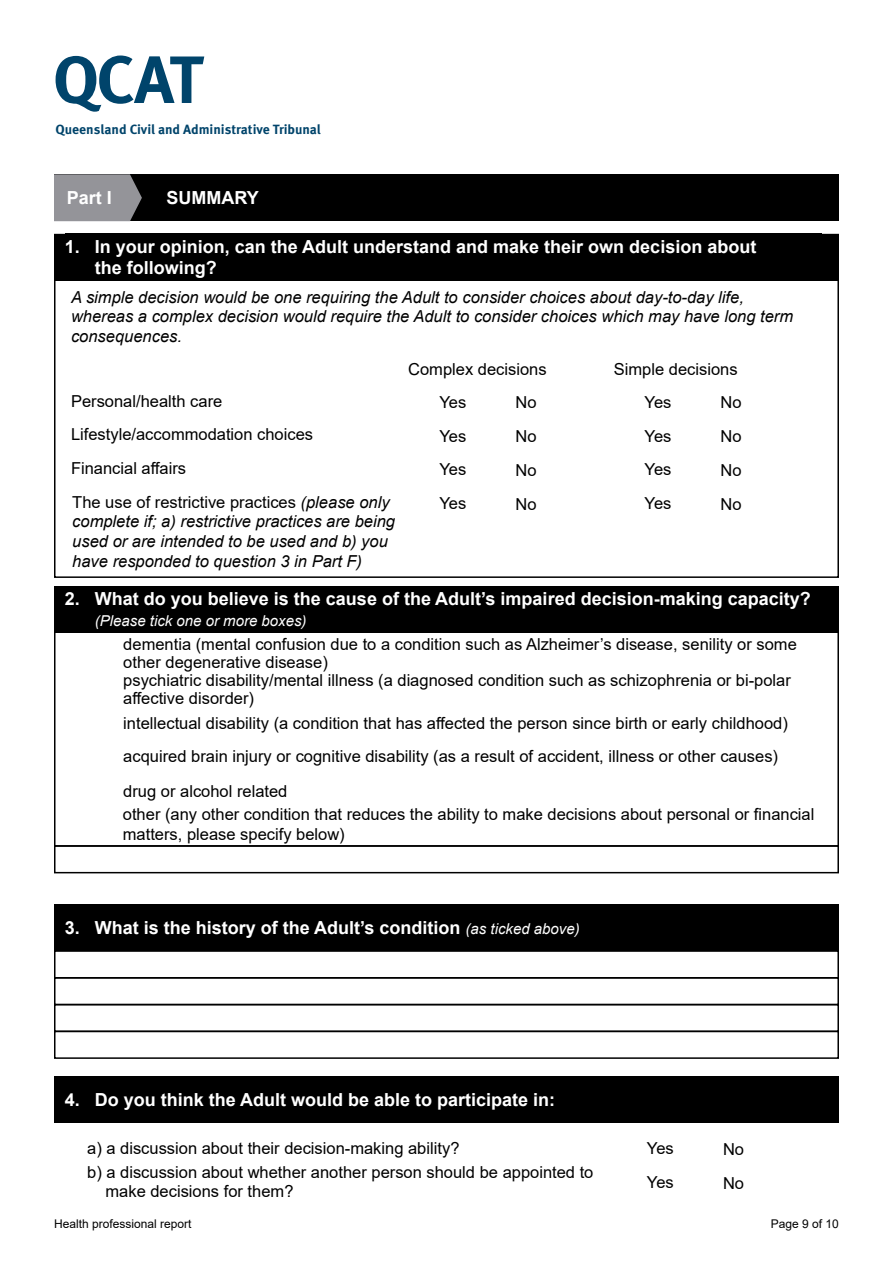
<style>
.page{position:relative;width:893px;height:1263px;background:#fff}
.page>*{position:absolute;margin:0;border:0;box-sizing:border-box;transform-origin:0 0}
.t1{font:700 18px/21.6px "Arial";color:#fff}
.t2{font:16.5px/33.8px "Arial";color:#000}
.t3{font:italic 16.5px/19.8px "Arial";color:#000}
.t4{font:italic 15px "Arial";color:#fff}
.t5{font:700 13.35px "Meta OT";letter-spacing:-.005em;color:#00446b}
.t6{font:12px "Arial";color:#000}
.s1{font-style:italic}
.s2{font-weight:400;font-style:italic;font-size:15px}
</style>
<div class="page">
<svg style="left:56px;top:55px;width:148px;height:57px"></svg>
<div style="left:55px;top:174px;width:784px;height:47px;background:#000"></div>
<svg style="left:54px;top:174px;width:88px;height:47px;background:#88888d"></svg>
<div style="left:54px;top:234px;width:785px;height:47px;background:#000"></div>
<div style="left:54px;top:845px;width:785px;height:28px;border:2px solid #000"></div>
<div style="left:54px;top:586px;width:785px;height:47px;background:#000"></div>
<div style="left:54px;top:904px;width:785px;height:47px;background:#000"></div>
<div style="left:54px;top:1076px;width:785px;height:47px;background:#000"></div>
<div style="left:54px;top:950px;width:785px;height:28px;border:2px solid #000"></div>
<div style="left:54px;top:977px;width:785px;height:28px;border:2px solid #000"></div>
<div style="left:54px;top:1004px;width:785px;height:28px;border:2px solid #000"></div>
<div style="left:54px;top:1031px;width:785px;height:28px;border:2px solid #000"></div>
<p class="t5" style="left:56px;top:121px;width:267px">Queensland Civil and Administrative Tribunal</p>
<p class="t1" style="left:166px;top:187px;width:94px">SUMMARY</p>
<p class="t1" style="left:95px;top:236px;width:663px;text-indent:-30px">1. In your opinion, can the Adult understand and make their own decision about the following?</p>
<p class="t1" style="left:69px;top:187px;width:201px">2. Health care provider</p>
<p class="t1" style="left:67px;top:187px;width:47px">Part I</p>
<p class="t3" style="left:71px;top:287px;width:724px">A simple decision would be one requiring the Adult to consider choices about day-to-day life, whereas a complex decision would require the Adult to consider choices which may have long term consequences.</p>
<p class="t2" style="left:71px;top:384px;width:320px">Personal/health care<br>Lifestyle/accommodation choices<br>Financial affairs<br>The use of restrictive practices <span class="s1">(please only</span></p>
<p class="t3" style="left:72px;top:512px;width:324px">complete if; a) restrictive practices are being used or are intended to be used and b) you have responded to question 3 in Part F)</p>
<p class="t2" style="left:408px;top:352px;width:140px">Complex decisions</p>
<p class="t2" style="left:614px;top:352px;width:125px">Simple decisions</p>
<p class="t2" style="left:439px;top:385px;width:28px">Yes</p>
<p class="t2" style="left:644px;top:385px;width:28px">Yes</p>
<p class="t2" style="left:515px;top:385px;width:23px">No</p>
<p class="t2" style="left:721px;top:385px;width:23px">No</p>
<p class="t2" style="left:439px;top:419px;width:28px">Yes</p>
<p class="t2" style="left:644px;top:419px;width:28px">Yes</p>
<p class="t2" style="left:515px;top:419px;width:23px">No</p>
<p class="t2" style="left:721px;top:419px;width:23px">No</p>
<p class="t2" style="left:439px;top:453px;width:28px">Yes</p>
<p class="t2" style="left:644px;top:453px;width:28px">Yes</p>
<p class="t2" style="left:515px;top:453px;width:23px">No</p>
<p class="t2" style="left:721px;top:453px;width:23px">No</p>
<p class="t2" style="left:439px;top:487px;width:28px">Yes</p>
<p class="t2" style="left:644px;top:487px;width:28px">Yes</p>
<p class="t2" style="left:515px;top:487px;width:23px">No</p>
<p class="t2" style="left:721px;top:487px;width:23px">No</p>
<p class="t1" style="left:65px;top:588px;width:747px">2. What do you believe is the cause of the Adult’s impaired decision-making capacity?</p>
<p class="t4" style="left:95px;top:611px;width:213px">(Please tick one or more boxes)</p>
<p class="t2" style="left:123px;top:635px;width:675px;line-height:18px">dementia (mental confusion due to a condition such as Alzheimer’s disease, senility or some other degenerative disease)</p>
<p class="t2" style="left:123px;top:671px;width:669px;line-height:18px">psychiatric disability/mental illness (a diagnosed condition such as schizophrenia or bi-polar affective disorder)</p>
<p class="t2" style="left:123px;top:706px;width:666px">intellectual disability (a condition that has affected the person since birth or early childhood)</p>
<p class="t2" style="left:123px;top:739px;width:656px;line-height:35.1px">acquired brain injury or cognitive disability (as a result of accident, illness or other causes) drug or alcohol related</p>
<p class="t2" style="left:123px;top:804px;width:693px;line-height:19.8px">other (any other condition that reduces the ability to make decisions about personal or financial matters, please specify below)</p>
<p class="t1" style="left:65px;top:917px;width:516px">3. What is the history of the Adult’s condition <span class="s2">(as ticked above)</span></p>
<p class="t1" style="left:65px;top:1089px;width:492px">4. Do you think the Adult would be able to participate in:</p>
<p class="t2" style="left:87px;top:1135px;width:508px;line-height:24px">a) a discussion about their decision-making ability?<br>b) a discussion about whether another person should be appointed to</p>
<p class="t2" style="left:106px;top:1174px;width:189px">make decisions for them?</p>
<p class="t2" style="left:647px;top:1131px;width:28px">Yes<br>Yes</p>
<p class="t2" style="left:723px;top:1132px;width:23px">No<br>No</p>
<p class="t6" style="left:54px;top:1215px;width:139px">Health professional report</p>
<p class="t6" style="left:771px;top:1215px;width:70px">Page 9 of 10</p>
</div>
